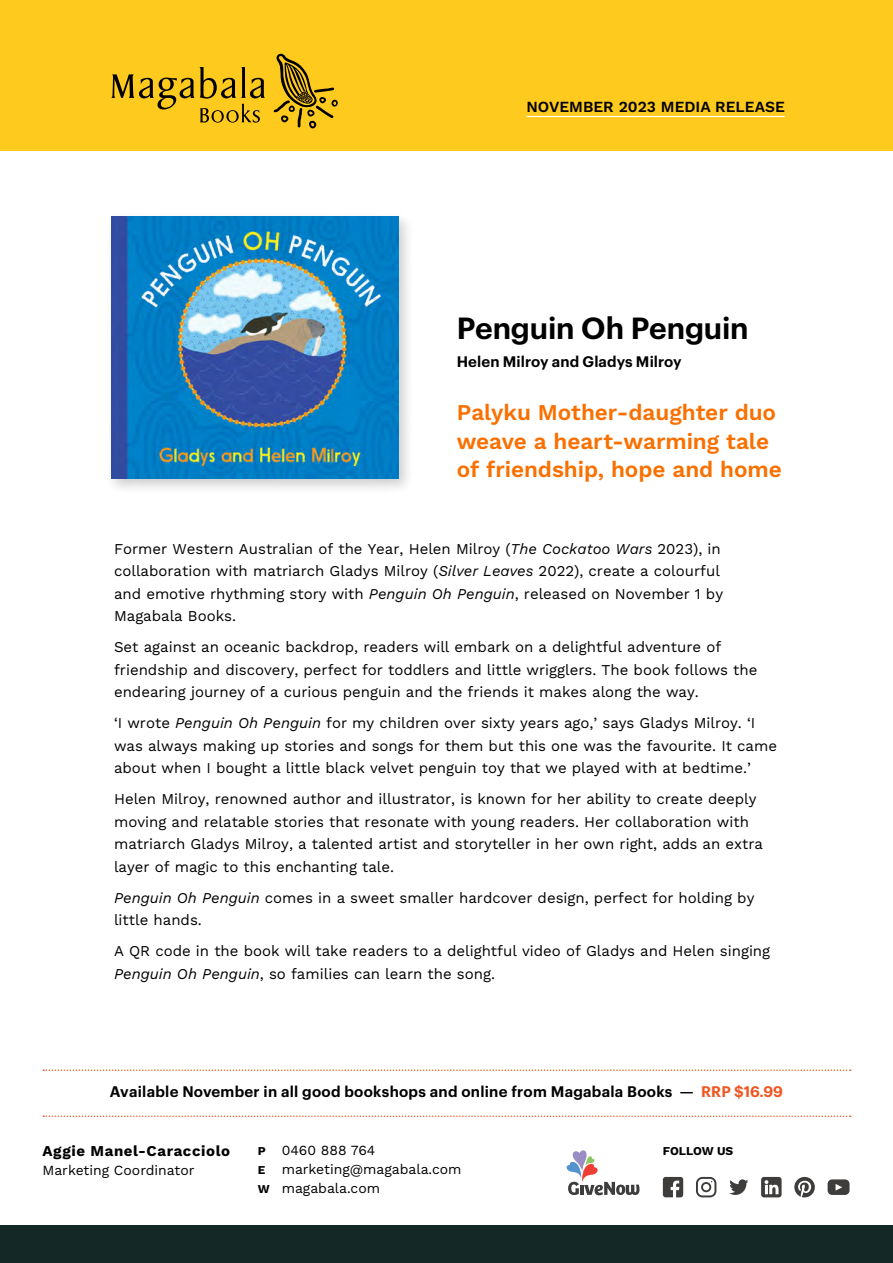
<style>
.page{position:relative;width:893px;height:1263px;background:#fff}
.page>*{position:absolute;margin:0;border:0;box-sizing:border-box;transform-origin:0 0}
.t1{font:600 30px "Graphik";letter-spacing:-.005em;color:#000}
.t2{font:600 22.5px/28.7px "Work Sans";letter-spacing:-.005em;color:#f97000}
.t3{font:600 15.45px "Work Sans";color:#000}
.t4{font:15px/22.5px "Work Sans";color:#000}
.t5{font:600 15px "Graphik";letter-spacing:.015em;color:#000}
.t6{font:700 15px "Work Sans";letter-spacing:.04em;color:#000}
.t7{font:13.95px/19.4px "Work Sans";color:#000}
.t8{font:700 12px "Work Sans";letter-spacing:-.005em;color:#000}
.s1{font-style:italic}
.s2{color:#f05622}
.s3{font-weight:700;font-size:12px}
</style>
<div class="page">
<div style="left:0;top:0;width:893px;height:150px;background:#ffca1e"></div>
<svg style="left:43px;top:1115px;width:808px;height:2px"></svg>
<svg style="left:663px;top:1177px;width:20px;height:20px"></svg>
<svg style="left:696px;top:1177px;width:20px;height:20px"></svg>
<svg style="left:729px;top:1179px;width:19px;height:16px"></svg>
<svg style="left:761px;top:1177px;width:21px;height:20px"></svg>
<svg style="left:794px;top:1177px;width:21px;height:20px"></svg>
<svg style="left:828px;top:1179px;width:21px;height:16px"></svg>
<svg style="left:566px;top:1150px;width:73px;height:45px"></svg>
<div style="left:0;top:1226px;width:893px;height:37px;background:#142926"></div>
<hr style="left:526px;top:116px;width:259px;height:1px;background:#fff">
<svg style="left:111px;top:67px;width:154px;height:56px"></svg>
<svg style="left:273px;top:53px;width:65px;height:75px"></svg>
<div style="left:105px;top:211px;width:310px;height:284px;background:#000;opacity:.2"></div>
<img style="left:111px;top:217px;width:287px;height:262px">
<svg style="left:43px;top:1069px;width:808px;height:2px"></svg>
<p class="t3" style="left:526px;top:95px;width:260px">NOVEMBER 2023 MEDIA RELEASE</p>
<h1 class="t1" style="left:457px;top:305px;width:293px">Penguin Oh Penguin</h1>
<p class="t5" style="left:457px;top:350px;width:226px">Helen Milroy and Gladys Milroy</p>
<h2 class="t2" style="left:457px;top:397px;width:327px">Palyku Mother-daughter duo weave a heart-warming tale of friendship, hope and home</h2>
<p class="t4" style="left:114px;top:537px;width:610px">Former Western Australian of the Year, Helen Milroy (<span class="s1">The Cockatoo Wars</span> 2023), in collaboration with matriarch Gladys Milroy (<span class="s1">Silver Leaves</span> 2022), create a colourful and emotive rhythming story with <span class="s1">Penguin Oh Penguin</span>, released on November 1 by Magabala Books.</p>
<p class="t4" style="left:114px;top:635px;width:645px">Set against an oceanic backdrop, readers will embark on a delightful adventure of friendship and discovery, perfect for toddlers and little wrigglers. The book follows the endearing journey of a curious penguin and the friends it makes along the way.</p>
<p class="t4" style="left:114px;top:711px;width:664px">‘I wrote <span class="s1">Penguin Oh Penguin</span> for my children over sixty years ago,’ says Gladys Milroy. ‘I was always making up stories and songs for them but this one was the favourite. It came about when I bought a little black velvet penguin toy that we played with at bedtime.’</p>
<p class="t4" style="left:114px;top:787px;width:650px">Helen Milroy, renowned author and illustrator, is known for her ability to create deeply moving and relatable stories that resonate with young readers. Her collaboration with matriarch Gladys Milroy, a talented artist and storyteller in her own right, adds an extra layer of magic to this enchanting tale.</p>
<p class="t4" style="left:114px;top:886px;width:642px"><span class="s1">Penguin Oh Penguin</span> comes in a sweet smaller hardcover design, perfect for holding by little hands.</p>
<p class="t4" style="left:114px;top:939px;width:658px">A QR code in the book will take readers to a delightful video of Gladys and Helen singing<br><span class="s1">Penguin Oh Penguin</span>, so families can learn the song.</p>
<p class="t5" style="left:110px;top:1080px;width:675px">Available November in all good bookshops and online from Magabala Books — <span class="s2">RRP $16.99</span></p>
<p class="t6" style="left:43px;top:1139px;width:189px">Aggie Manel-Caracciolo</p>
<p class="t7" style="left:43px;top:1160px;width:153px">Marketing Coordinator</p>
<p class="t7" style="left:258px;top:1140px;width:205px"><span class="s3">P</span> 0460 888 764<br><span class="s3">E</span> marketing@magabala.com<br><span class="s3">W</span> magabala.com</p>
<p class="t8" style="left:663px;top:1141px;width:72px">FOLLOW US</p>
</div>
